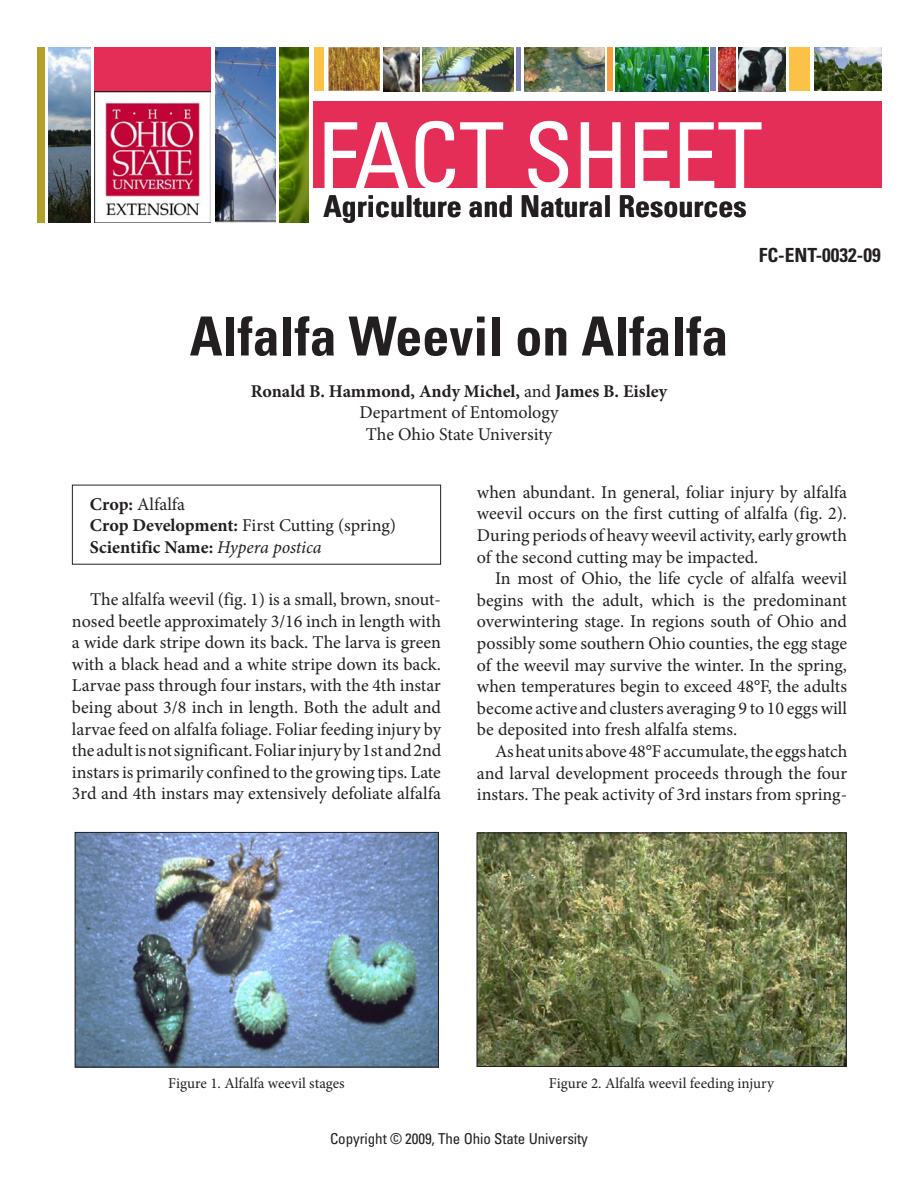
<style>
.page{position:relative;width:918px;height:1188px;background:#fff}
.page>*{position:absolute;margin:0;border:0;box-sizing:border-box;transform-origin:0 0}
.t1{font:condensed 91.35px "Univers";letter-spacing:-.01em;color:#fff}
.t2{font:700 condensed 54px "Univers";color:#231f20}
.t3{font:700 condensed 30px "Univers";color:#231f20}
.t4{font:700 condensed 19.5px "Univers";color:#231f20}
.Body{font:18px/21.6px "Minion Pro";color:#231f20;text-align:justify}
.Author{font:18px "Minion Pro";letter-spacing:-.005em;color:#231f20}
.Author-2{font:700 18px "Minion Pro";color:#231f20}
.Body-2{font:700 18px "Minion Pro";color:#231f20}
.t5{font:15px "Minion Pro";color:#231f20}
.copyright_and_discla{font:condensed 15px "Univers";letter-spacing:-.005em;color:#231f20}
.s1{font-weight:400}
.s2{font-weight:700}
.s3{font-weight:400;font-style:italic}
</style>
<div class="page">
<div style="left:94px;top:47px;width:117px;height:80px;background:#e42d57"></div>
<img style="left:94px;top:91px;width:117px;height:132px">
<div style="left:314px;top:101px;width:568px;height:86px;background:#e42d57"></div>
<img style="left:524px;top:47px;width:80px;height:44px">
<img style="left:719px;top:47px;width:17px;height:44px">
<img style="left:422px;top:47px;width:92px;height:44px">
<img style="left:616px;top:47px;width:93px;height:44px">
<hr style="left:517px;top:47px;width:4px;height:44px;background:#7b83b9">
<div style="left:608px;top:47px;width:5px;height:44px;background:#f7a147"></div>
<div style="left:710px;top:47px;width:6px;height:44px;background:#7b83b9"></div>
<img style="left:383px;top:47px;width:36px;height:44px">
<img style="left:739px;top:47px;width:47px;height:44px">
<div style="left:789px;top:47px;width:21px;height:44px;background:#fcc147"></div>
<img style="left:48px;top:47px;width:43px;height:176px">
<img style="left:280px;top:47px;width:29px;height:176px">
<div style="left:37px;top:47px;width:7px;height:176px;background:#b2a129"></div>
<img style="left:215px;top:47px;width:60px;height:176px">
<img style="left:328px;top:47px;width:52px;height:44px">
<div style="left:314px;top:47px;width:9px;height:44px;background:#fcc147"></div>
<img style="left:814px;top:47px;width:68px;height:44px">
<img style="left:77px;top:834px;width:360px;height:231px">
<div style="left:75px;top:832px;width:364px;height:235px;border:1px solid #231f20"></div>
<img style="left:479px;top:835px;width:366px;height:230px">
<div style="left:477px;top:833px;width:370px;height:234px;border:1px solid #231f20"></div>
<p class="t1" style="left:318px;top:98px;width:447px">FACT SHEET</p>
<p class="t3" style="left:323px;top:188px;width:425px">Agriculture and Natural Resources</p>
<h3 class="t4" style="left:759px;top:243px;width:123px">FC-ENT-0032-09</h3>
<h1 class="t2" style="left:190px;top:303px;width:540px">Alfalfa Weevil on Alfalfa</h1>
<p class="Author-2" style="left:251px;top:378px;width:418px">Ronald B. Hammond, Andy Michel, <span class="s1">and</span> James B. Eisley</p>
<p class="Author" style="left:359px;top:400px;width:201px">Department of Entomology</p>
<p class="Author" style="left:366px;top:422px;width:188px">The Ohio State University</p>
<p class="Body" style="left:90px;top:493px;width:97px"><span class="s2">Crop:</span> Alfalfa</p>
<p class="Body" style="left:90px;top:515px;width:308px"><span class="s2">Crop Development:</span> First Cutting (spring)</p>
<p class="Body-2" style="left:90px;top:534px;width:233px">Scientific Name: <span class="s3">Hypera postica</span></p>
<p class="Body" style="left:72px;top:588px;width:371px;text-indent:18px">The alfalfa weevil (fig. 1) is a small, brown, snout&shy;nosed beetle approximately 3/16 inch in length with a wide dark stripe down its back. The larva is green with a black head and a white stripe down its back.<br>Larvae pass through four instars, with the 4th instar being about 3/8 inch in length. Both the adult and larvae feed on alfalfa foliage. Foliar feeding injury by the adult is not significant. Foliar injury by 1st and 2nd instars is primarily confined to the growing tips. Late 3rd and 4th instars may extensively defoliate alfalfa</p>
<p class="Body" style="left:477px;top:481px;width:372px">when abundant. In general, foliar injury by alfalfa weevil occurs on the first cutting of alfalfa (fig. 2).<br>During periods of heavy weevil activity, early growth of the second cutting may be impacted.</p>
<p class="Body" style="left:477px;top:568px;width:372px;text-indent:18px">In most of Ohio, the life cycle of alfalfa weevil begins with the adult, which is the predominant overwintering stage. In regions south of Ohio and possibly some southern Ohio counties, the egg stage of the weevil may survive the winter. In the spring, when temperatures begin to exceed 48°F, the adults become active and clusters averaging 9 to 10 eggs will be deposited into fresh alfalfa stems.</p>
<p class="Body" style="left:477px;top:741px;width:372px;text-indent:18px">As heat units above 48°F accumulate, the eggs hatch and larval development proceeds through the four instars. The peak activity of 3rd instars from spring-</p>
<p class="t5" style="left:168px;top:1073px;width:178px">Figure 1. Alfalfa weevil stages</p>
<p class="t5" style="left:549px;top:1073px;width:227px">Figure 2. Alfalfa weevil feeding injury</p>
<p class="copyright_and_discla" style="left:330px;top:1129px;width:259px">Copyright © 2009, The Ohio State University</p>
</div>
